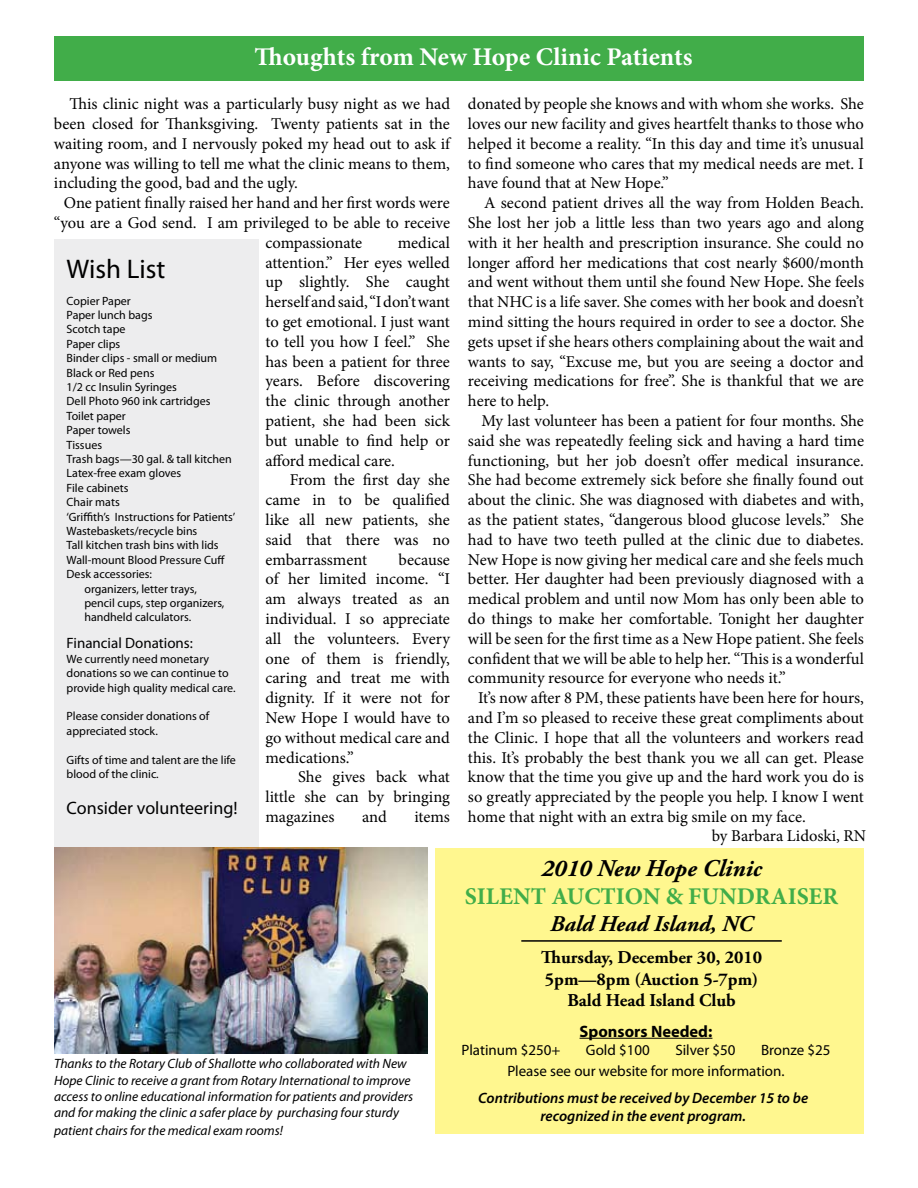
<style>
.page{position:relative;width:918px;height:1188px;background:#fff}
.page>*{position:absolute;margin:0;border:0;box-sizing:border-box;transform-origin:0 0}
.t1{font:27px "Myriad Pro";color:#000}
.t2{font:700 25.5px "Minion Pro";color:#fff}
.t3{font:700 24px "Minion Pro";color:#41ad49}
.t4{font:italic 700 24px "Adobe Garamond Pro";color:#000}
.t5{font:italic 700 22.5px "Adobe Garamond Pro";color:#000}
.t6{font:700 18px/21.6px "Adobe Garamond Pro";color:#000;text-align:center}
.t7{font:18px "Myriad Pro";color:#000}
.t8{font:16.5px/19.8px "Minion Pro";letter-spacing:-.005em;color:#000;text-align:justify}
.t9{font:700 16.5px "Myriad Pro";color:#000}
.t10{font:15px/21px "Myriad Pro";color:#000}
.t11{font:italic 600 15px/18px "Myriad Pro";color:#000;text-align:center}
.t12{font:italic 13.5px/16.2px "Myriad Pro";color:#000}
.t13{font:12px/14.4px "Myriad Pro";color:#000}
</style>
<div class="page">
<div style="left:435px;top:848px;width:429px;height:286px;background:#fff78f"></div>
<div style="left:54px;top:239px;width:205px;height:608px;background:#ededee"></div>
<img style="left:54px;top:848px;width:373px;height:206px">
<hr style="left:580px;top:1038px;width:132px;height:1px;background:#000">
<hr style="left:521px;top:940px;width:261px;height:2px;background:#000">
<div style="left:54px;top:36px;width:810px;height:45px;background:#41ad49"></div>
<h2 class="t2" style="left:255px;top:39px;width:439px">Thoughts from New Hope Clinic Patients</h2>
<p class="t8" style="left:70px;top:94px;width:382px">This clinic night was a particularly busy night as we had</p>
<p class="t8" style="left:54px;top:114px;width:397px">been closed for Thanksgiving. Twenty patients sat in the</p>
<p class="t8" style="left:54px;top:134px;width:397px">waiting room, and I nervously poked my head out to ask if</p>
<p class="t8" style="left:54px;top:154px;width:397px">anyone was willing to tell me what the clinic means to them,</p>
<p class="t8" style="left:54px;top:173px;width:246px">including the good, bad and the ugly.</p>
<p class="t8" style="left:64px;top:193px;width:388px">One patient finally raised her hand and her first words were</p>
<p class="t8" style="left:54px;top:213px;width:398px">“you are a God send. I am privileged to be able to receive</p>
<p class="t8" style="left:265px;top:233px;width:98px">compassionate</p>
<p class="t8" style="left:265px;top:233px;width:186px;text-indent:132px">medical attention.” Her eyes welled up slightly. She caught herself and said, “I don’t want to get emotional. I just want to tell you how I feel.” She has been a patient for three years. Before discovering the clinic through another patient, she had been sick but unable to find help or afford medical care.</p>
<p class="t8" style="left:265px;top:470px;width:186px;text-indent:24px">From the first day she came in to be qualified like all new patients, she said that there was no embarrassment</p>
<h1 class="t1" style="left:67px;top:252px;width:100px">Wish List</h1>
<p class="t13" style="left:67px;top:293px;width:66px">Copier Paper</p>
<p class="t13" style="left:67px;top:308px;width:87px">Paper lunch bags</p>
<p class="t13" style="left:67px;top:322px;width:60px">Scotch tape</p>
<p class="t13" style="left:67px;top:336px;width:55px">Paper clips</p>
<p class="t13" style="left:67px;top:351px;width:152px">Binder clips - small or medium</p>
<p class="t13" style="left:67px;top:365px;width:89px">Black or Red pens</p>
<p class="t13" style="left:67px;top:380px;width:112px">1/2 cc Insulin Syringes</p>
<p class="t13" style="left:67px;top:394px;width:145px">Dell Photo 960 ink cartridges</p>
<p class="t13" style="left:67px;top:408px;width:61px">Toilet paper</p>
<p class="t13" style="left:67px;top:423px;width:65px">Paper towels</p>
<p class="t13" style="left:67px;top:437px;width:37px">Tissues</p>
<p class="t13" style="left:67px;top:452px;width:167px">Trash bags—30 gal. &amp; tall kitchen</p>
<p class="t13" style="left:67px;top:466px;width:116px">Latex-free exam gloves</p>
<p class="t13" style="left:67px;top:480px;width:63px">File cabinets</p>
<p class="t13" style="left:67px;top:495px;width:55px">Chair mats</p>
<p class="t13" style="left:67px;top:509px;width:170px">‘Griffith’s Instructions for Patients’</p>
<p class="t13" style="left:67px;top:524px;width:132px">Wastebaskets/recycle bins</p>
<p class="t13" style="left:67px;top:538px;width:154px">Tall kitchen trash bins with lids</p>
<p class="t13" style="left:67px;top:552px;width:160px">Wall-mount Blood Pressure Cuff</p>
<p class="t13" style="left:67px;top:567px;width:87px">Desk accessories:</p>
<p class="t13" style="left:84px;top:581px;width:114px">organizers, letter trays,</p>
<p class="t13" style="left:84px;top:596px;width:142px">pencil cups, step organizers,</p>
<p class="t13" style="left:84px;top:610px;width:108px">handheld calculators.</p>
<p class="t10" style="left:67px;top:633px;width:128px">Financial Donations:</p>
<p class="t13" style="left:67px;top:651px;width:170px">We currently need monetary donations so we can continue to provide high quality medical care.</p>
<p class="t13" style="left:67px;top:709px;width:144px">Please consider donations of appreciated stock.</p>
<p class="t13" style="left:67px;top:752px;width:171px">Gifts of time and talent are the life blood of the clinic.</p>
<p class="t7" style="left:67px;top:797px;width:173px">Consider volunteering!</p>
<p class="t8" style="left:265px;top:550px;width:186px;text-indent:133px">because of her limited income. “I am always treated as an individual. I so appreciate all the volunteers. Every one of them is friendly, caring and treat me with dignity. If it were not for New Hope I would have to go without medical care and medications.”</p>
<p class="t8" style="left:265px;top:767px;width:186px;text-indent:33px">She gives back what little she can by bringing magazines</p>
<p class="t8" style="left:362px;top:807px;width:26px">and</p>
<p class="t8" style="left:414px;top:807px;width:37px">items</p>
<p class="t12" style="left:54px;top:1055px;width:361px">Thanks to the Rotary Club of Shallotte who collaborated with New Hope Clinic to receive a grant from Rotary International to improve access to online educational information for patients and providers and for making the clinic a safer place by purchasing four sturdy</p>
<p class="t12" style="left:54px;top:1122px;width:231px">patient chairs for the medical exam rooms!</p>
<p class="t8" style="left:468px;top:94px;width:398px">donated by people she knows and with whom she works. She loves our new facility and gives heartfelt thanks to those who helped it become a reality. “In this day and time it’s unusual to find someone who cares that my medical needs are met. I have found that at New Hope.”</p>
<p class="t8" style="left:468px;top:193px;width:398px;text-indent:16px">A second patient drives all the way from Holden Beach.<br>She lost her job a little less than two years ago and along with it her health and prescription insurance. She could no longer afford her medications that cost nearly $600/month and went without them until she found New Hope. She feels that NHC is a life saver. She comes with her book and doesn’t mind sitting the hours required in order to see a doctor. She gets upset if she hears others complaining about the wait and wants to say, “Excuse me, but you are seeing a doctor and receiving medications for free”. She is thankful that we are here to help.</p>
<p class="t8" style="left:468px;top:411px;width:398px;text-indent:13px">My last volunteer has been a patient for four months. She said she was repeatedly feeling sick and having a hard time functioning, but her job doesn’t offer medical insurance.<br>She had become extremely sick before she finally found out about the clinic. She was diagnosed with diabetes and with, as the patient states, “dangerous blood glucose levels.” She had to have two teeth pulled at the clinic due to diabetes.<br>New Hope is now giving her medical care and she feels much better. Her daughter had been previously diagnosed with a medical problem and until now Mom has only been able to do things to make her comfortable. Tonight her daughter will be seen for the first time as a New Hope patient. She feels confident that we will be able to help her. “This is a wonderful community resource for everyone who needs it.”</p>
<p class="t8" style="left:468px;top:688px;width:398px;text-indent:10px">It’s now after 8 PM, these patients have been here for hours, and I’m so pleased to receive these great compliments about the Clinic. I hope that all the volunteers and workers read this. It’s probably the best thank you we all can get. Please know that the time you give up and the hard work you do is so greatly appreciated by the people you help. I know I went home that night with an extra big smile on my face.</p>
<p class="t8" style="left:712px;top:826px;width:156px">by Barbara Lidoski, RN</p>
<h3 class="t4" style="left:541px;top:854px;width:222px">2010 New Hope Clinic</h3>
<h3 class="t3" style="left:465px;top:880px;width:375px">SILENT AUCTION &amp; FUNDRAISER</h3>
<h3 class="t5" style="left:550px;top:911px;width:204px">Bald Head Island, NC</h3>
<p class="t6" style="left:541px;top:947px;width:222px">Thursday, December 30, 2010<br>5pm—8pm (Auction 5-7pm)<br>Bald Head Island Club</p>
<p class="t9" style="left:580px;top:1020px;width:134px">Sponsors Needed:</p>
<p class="t10" style="left:461px;top:1039px;width:101px">Platinum $250+</p>
<p class="t10" style="left:586px;top:1039px;width:65px">Gold $100</p>
<p class="t10" style="left:675px;top:1039px;width:62px">Silver $50</p>
<p class="t10" style="left:507px;top:1039px;width:325px;text-indent:254px">Bronze $25<br>Please see our website for more information.</p>
<p class="t11" style="left:478px;top:1088px;width:332px">Contributions must be received by December 15 to be recognized in the event program.</p>
</div>
